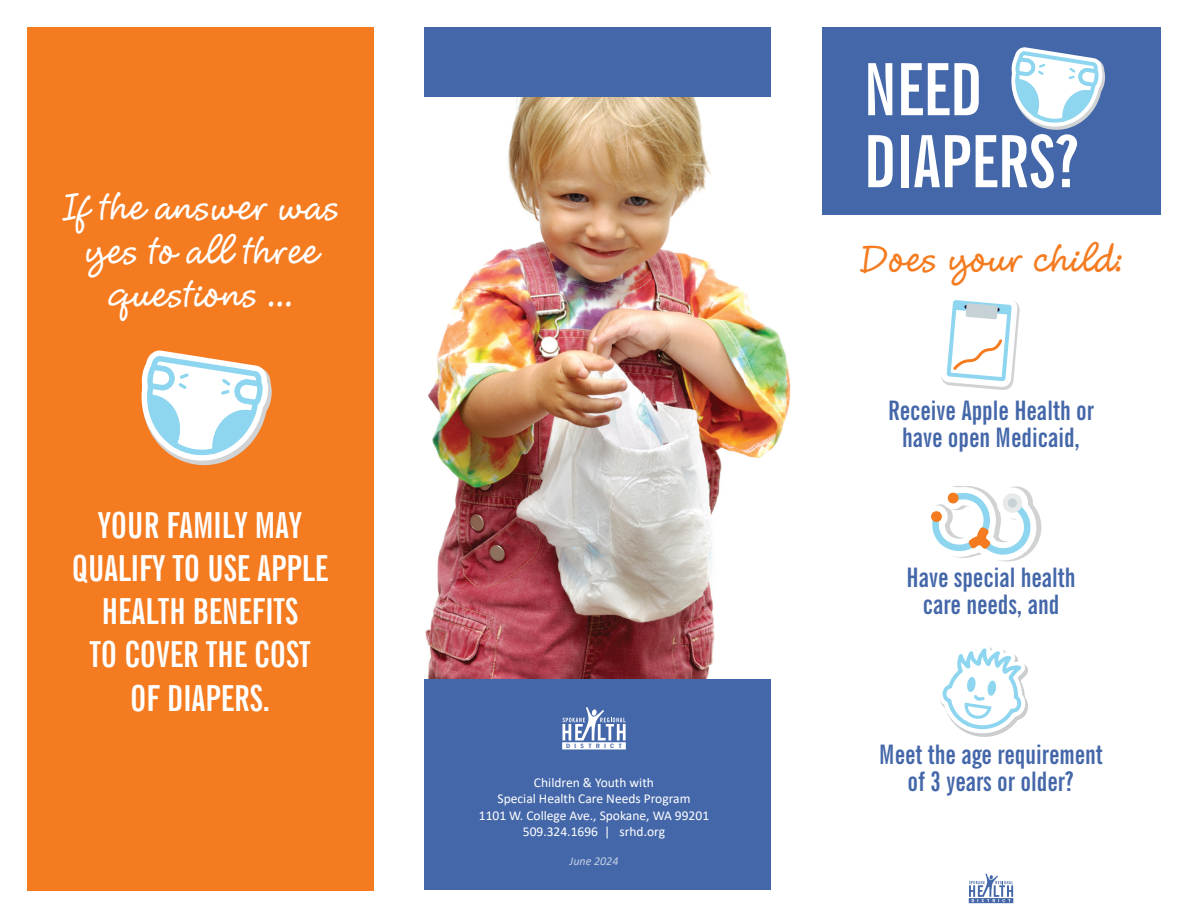
<style>
.page{position:relative;width:1188px;height:918px;background:#fff}
.page>*{position:absolute;margin:0;border:0;box-sizing:border-box;transform-origin:0 0}
.t1{font:700 extra-condensed 72px/72px "News Gothic BT";color:#fff}
.t2{font:700 extra-condensed 36px/43.2px "News Gothic BT";color:#fff;text-align:center}
.t3{font:700 36px/43.2px "Cluff Hmk";color:#fff;text-align:center}
.t4{font:700 36px "Cluff Hmk";color:#f47b20}
.t5{font:700 extra-condensed 27px/27px "News Gothic BT";color:#4467a9;text-align:center}
.t6{font:13.5px/16.2px "Calibri";color:#fff;text-align:center}
.t7{font:italic 12px "Calibri";color:#fff}
</style>
<div class="page">
<div style="left:822px;top:27px;width:338px;height:188px;background:#4467a9"></div>
<svg style="left:940px;top:647px;width:88px;height:90px"></svg>
<svg style="left:931px;top:486px;width:111px;height:76px"></svg>
<svg style="left:941px;top:300px;width:79px;height:90px"></svg>
<div style="left:27px;top:27px;width:346px;height:864px;background:#f47b20"></div>
<svg style="left:141px;top:350px;width:131px;height:116px"></svg>
<svg style="left:1011px;top:47px;width:95px;height:83px"></svg>
<svg style="left:969px;top:874px;width:44px;height:29px"></svg>
<img style="left:424px;top:45px;width:367px;height:650px">
<div style="left:425px;top:679px;width:346px;height:211px;background:#4467a9"></div>
<svg style="left:562px;top:707px;width:64px;height:42px"></svg>
<div style="left:424px;top:27px;width:346px;height:69px;background:#4467a9"></div>
<h2 class="t3" style="left:62px;top:188px;width:278px">If the answer was yes to all three questions …</h2>
<h2 class="t2" style="left:72px;top:503px;width:258px">YOUR FAMILY MAY<br>QUALIFY TO USE APPLE<br>HEALTH BENEFITS<br>TO COVER THE COST<br>OF DIAPERS.</h2>
<p class="t6" style="left:479px;top:774px;width:232px">Children &amp; Youth with<br>Special Health Care Needs Program<br>1101 W. College Ave., Spokane, WA 99201<br>509.324.1696 | srhd.org</p>
<p class="t7" style="left:570px;top:853px;width:50px">June 2024</p>
<h1 class="t1" style="left:864px;top:53px;width:218px">NEED<br>DIAPERS?</h1>
<h2 class="t4" style="left:859px;top:236px;width:265px">Does your child:</h2>
<p class="t5" style="left:888px;top:397px;width:207px">Receive Apple Health or have open Medicaid,</p>
<p class="t5" style="left:907px;top:564px;width:171px">Have special health care needs, and</p>
<p class="t5" style="left:879px;top:740px;width:225px">Meet the age requirement of 3 years or older?</p>
</div>
